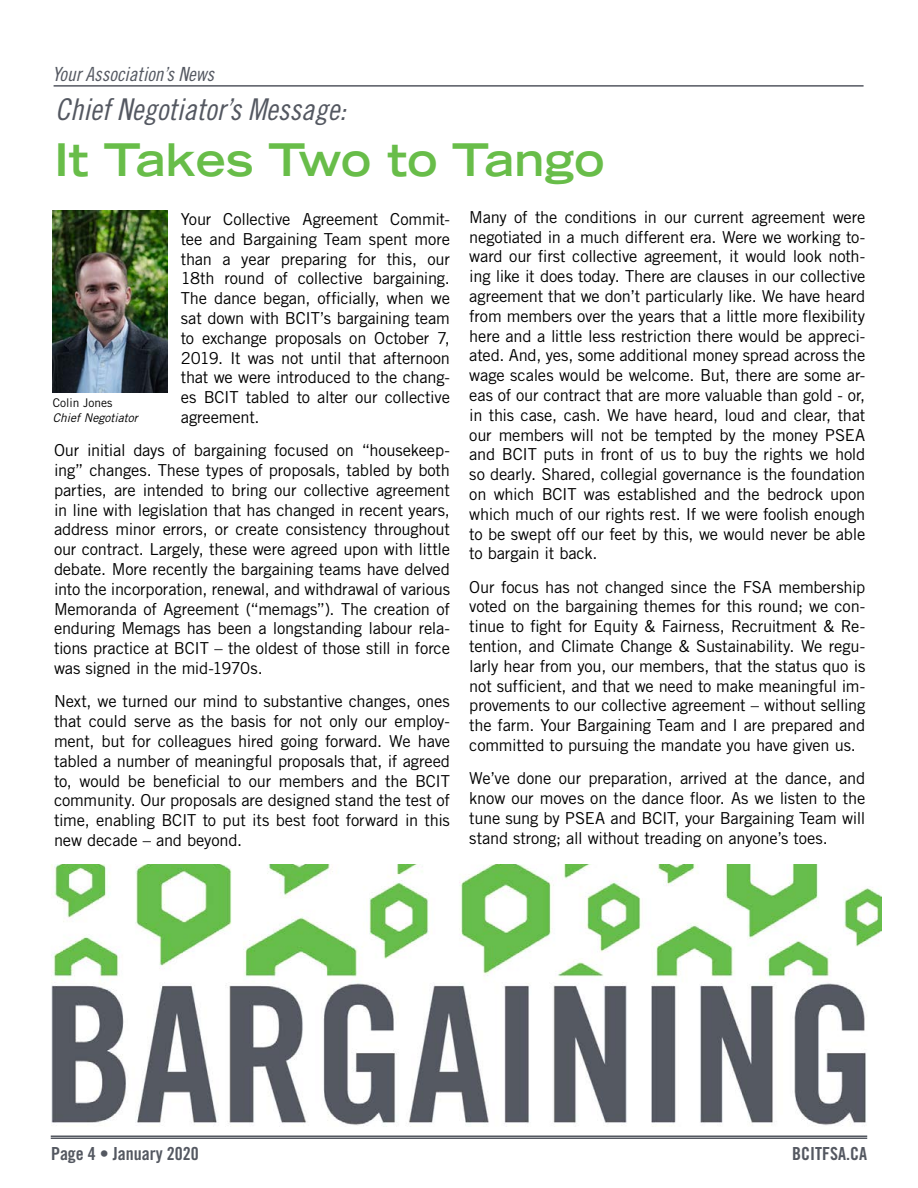
<style>
.page{position:relative;width:918px;height:1188px;background:#fff}
.page>*{position:absolute;margin:0;border:0;box-sizing:border-box;transform-origin:0 0}
.H1_title____larger{font:700 expanded 45px "Trade Gothic LT Std";color:#68bd49}
.title_sub_grey{font:30px "Trade Gothic LT Std Cn 18 Obl";color:#545861}
.t1{font:19.5px "Trade Gothic LT Std Cn 18 Obl";color:#545861}
.t2{font:18px "Trade Gothic LT Std Bd Cn 20";color:#545861}
.body{font:16.5px/19.8px "Trade Gothic LT Std";letter-spacing:-.015em;color:#000;text-align:justify}
.image_caption{font:italic 12px "Trade Gothic LT Std";color:#000}
.image_caption-2{font:12px "Trade Gothic LT Std";color:#000}
</style>
<div class="page">
<img style="left:53px;top:211px;width:114px;height:181px">
<img style="left:51px;top:864px;width:830px;height:262px">
<hr style="left:51px;top:1138px;width:816px;height:1px;background:#545861">
<hr style="left:54px;top:85px;width:810px;height:2px;background:#545861">
<hr style="left:51px;top:1136px;width:816px;height:1px;background:#545861">
<p class="t1" style="left:52px;top:62px;width:164px">Your Association’s News</p>
<p class="title_sub_grey" style="left:55px;top:91px;width:293px">Chief Negotiator’s Message:</p>
<p class="H1_title____larger" style="left:54px;top:130px;width:552px">It Takes Two to Tango</p>
<p class="body" style="left:181px;top:209px;width:271px">Your Collective Agreement Commit&shy;tee and Bargaining Team spent more than a year preparing for this, our 18th round of collective bargaining.<br>The dance began, officially, when we sat down with BCIT’s bargaining team to exchange proposals on October 7, 2019. It was not until that afternoon that we were introduced to the chang&shy;es BCIT tabled to alter our collective agreement.</p>
<p class="body" style="left:54px;top:440px;width:398px">Our initial days of bargaining focused on “housekeep&shy;ing” changes. These types of proposals, tabled by both parties, are intended to bring our collective agreement in line with legislation that has changed in recent years, address minor errors, or create consistency throughout our contract. Largely, these were agreed upon with little debate. More recently the bargaining teams have delved into the incorporation, renewal, and withdrawal of various Memoranda of Agreement (“memags”). The creation of enduring Memags has been a longstanding labour rela&shy;tions practice at BCIT – the oldest of those still in force was signed in the mid-1970s.</p>
<p class="body" style="left:54px;top:691px;width:398px">Next, we turned our mind to substantive changes, ones that could serve as the basis for not only our employ&shy;ment, but for colleagues hired going forward. We have tabled a number of meaningful proposals that, if agreed to, would be beneficial to our members and the BCIT community. Our proposals are designed stand the test of time, enabling BCIT to put its best foot forward in this new decade – and beyond.</p>
<p class="image_caption-2" style="left:53px;top:396px;width:61px">Colin Jones</p>
<p class="image_caption" style="left:53px;top:410px;width:86px">Chief Negotiator</p>
<p class="body" style="left:469px;top:207px;width:398px">Many of the conditions in our current agreement were negotiated in a much different era. Were we working to&shy;ward our first collective agreement, it would look noth&shy;ing like it does today. There are clauses in our collective agreement that we don’t particularly like. We have heard from members over the years that a little more flexibility here and a little less restriction there would be appreci&shy;ated. And, yes, some additional money spread across the wage scales would be welcome. But, there are some ar&shy;eas of our contract that are more valuable than gold - or, in this case, cash. We have heard, loud and clear, that our members will not be tempted by the money PSEA and BCIT puts in front of us to buy the rights we hold so dearly. Shared, collegial governance is the foundation on which BCIT was established and the bedrock upon which much of our rights rest. If we were foolish enough to be swept off our feet by this, we would never be able to bargain it back.</p>
<p class="body" style="left:469px;top:577px;width:398px">Our focus has not changed since the FSA membership voted on the bargaining themes for this round; we con&shy;tinue to fight for Equity &amp; Fairness, Recruitment &amp; Re&shy;tention, and Climate Change &amp; Sustainability. We regu&shy;larly hear from you, our members, that the status quo is not sufficient, and that we need to make meaningful im&shy;provements to our collective agreement – without selling the farm. Your Bargaining Team and I are prepared and committed to pursuing the mandate you have given us.</p>
<p class="body" style="left:469px;top:768px;width:398px">We’ve done our preparation, arrived at the dance, and know our moves on the dance floor. As we listen to the tune sung by PSEA and BCIT, your Bargaining Team will stand strong; all without treading on anyone’s toes.</p>
<p class="t2" style="left:51px;top:1142px;width:149px">Page 4 • January 2020</p>
<p class="t2" style="left:792px;top:1142px;width:76px">BCITFSA.CA</p>
</div>
